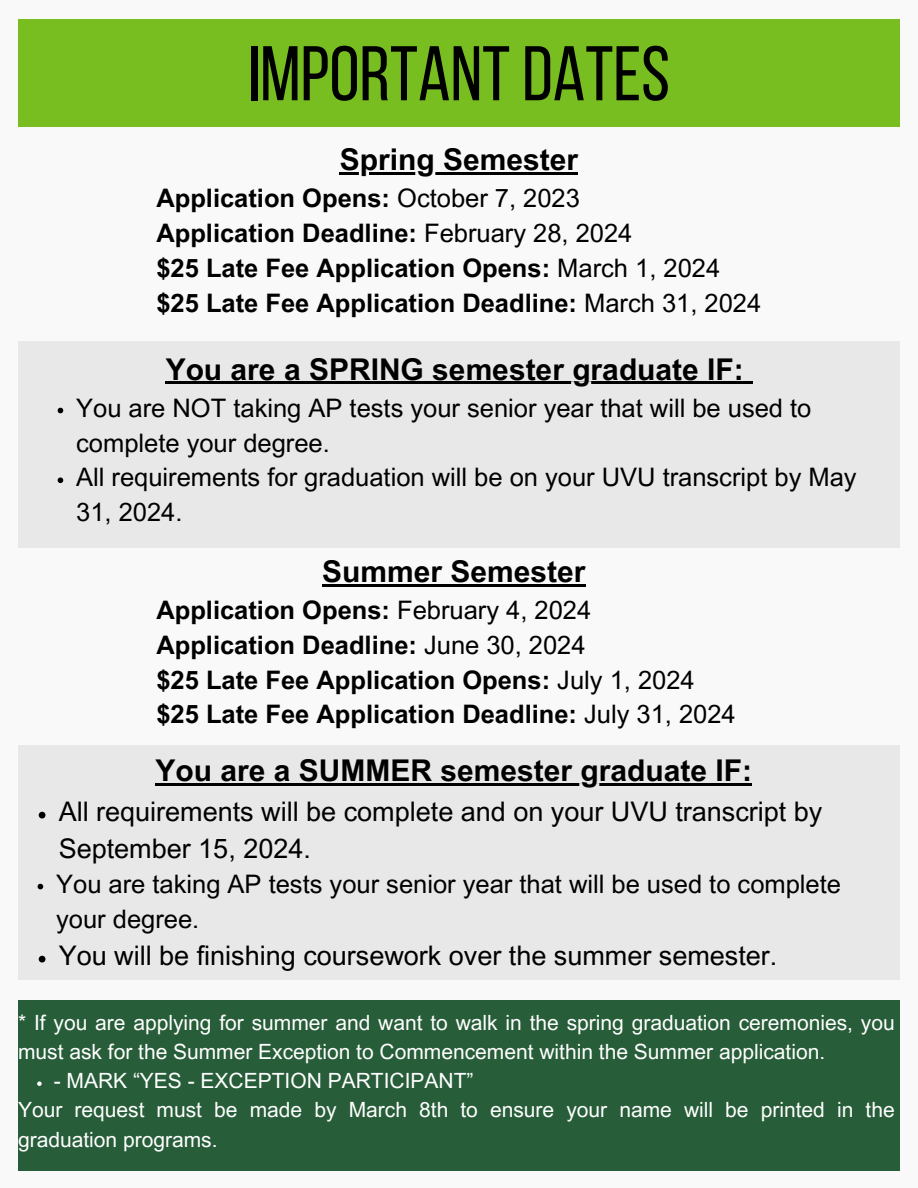
<style>
.page{position:relative;width:918px;height:1188px;background:#f9f9f9}
.page>*{position:absolute;margin:0;border:0;box-sizing:border-box;transform-origin:0 0}
.t1{font:77.25px "Bebas Neue";color:#000}
.t2{font:700 30px "Arial MT Pro";color:#000}
.t3{font:27px/37.2px "Arial MT Pro";color:#000}
.t4{font:700 25.5px "Arial MT Pro";color:#000}
.t5{font:25.5px/34.8px "Arial MT Pro";color:#000}
.t6{font:21px/29.2px "Arial MT Pro";color:#fff}
.s1{font-weight:400}
</style>
<div class="page">
<div style="left:18px;top:19px;width:882px;height:108px;background:#78be20"></div>
<hr style="left:340px;top:172px;width:238px;height:2px;background:#000">
<div style="left:18px;top:341px;width:882px;height:206px;background:#e8e8e8"></div>
<svg style="left:58px;top:408px;width:5px;height:5px"></svg>
<svg style="left:58px;top:477px;width:5px;height:6px"></svg>
<hr style="left:166px;top:382px;width:578px;height:2px;background:#000">
<svg style="left:744px;top:382px;width:8px;height:2px"></svg>
<hr style="left:322px;top:584px;width:263px;height:2px;background:#000">
<div style="left:18px;top:745px;width:882px;height:235px;background:#e8e8e8"></div>
<svg style="left:39px;top:812px;width:6px;height:7px"></svg>
<svg style="left:38px;top:884px;width:5px;height:5px"></svg>
<svg style="left:39px;top:956px;width:6px;height:7px"></svg>
<hr style="left:156px;top:784px;width:596px;height:2px;background:#000">
<div style="left:18px;top:1000px;width:882px;height:171px;background:#275d38"></div>
<svg style="left:37px;top:1081px;width:5px;height:5px"></svg>
<p class="t1" style="left:248px;top:42px;width:423px">IMPORTANTDATES</p>
<p class="t2" style="left:340px;top:148px;width:240px">Spring Semester</p>
<p class="t4" style="left:156px;top:188px;width:425px">Application Opens: <span class="s1">October 7, 2023</span></p>
<p class="t4" style="left:156px;top:223px;width:477px">Application Deadline: <span class="s1">February 28, 2024</span></p>
<p class="t4" style="left:156px;top:258px;width:565px">$25 Late Fee Application Opens: <span class="s1">March 1, 2024</span></p>
<p class="t4" style="left:156px;top:293px;width:606px">$25 Late Fee Application Deadline: <span class="s1">March 31, 2024</span></p>
<p class="t2" style="left:166px;top:358px;width:580px">You are a SPRING semester graduate IF:</p>
<p class="t5" style="left:76px;top:394px;width:737px">You are NOT taking AP tests your senior year that will be used to complete your degree.</p>
<p class="t5" style="left:76px;top:463px;width:782px">All requirements for graduation will be on your UVU transcript by May<br>31, 2024.</p>
<p class="t2" style="left:322px;top:560px;width:265px">Summer Semester</p>
<p class="t4" style="left:156px;top:600px;width:436px">Application Opens: <span class="s1">February 4, 2024</span></p>
<p class="t4" style="left:156px;top:635px;width:431px">Application Deadline: <span class="s1">June 30, 2024</span></p>
<p class="t4" style="left:156px;top:670px;width:540px">$25 Late Fee Application Opens: <span class="s1">July 1, 2024</span></p>
<p class="t4" style="left:156px;top:705px;width:581px">$25 Late Fee Application Deadline: <span class="s1">July 31, 2024</span></p>
<p class="t2" style="left:156px;top:760px;width:598px">You are a SUMMER semester graduate IF:</p>
<p class="t3" style="left:59px;top:796px;width:765px">All requirements will be complete and on your UVU transcript by<br>September 15, 2024.</p>
<p class="t5" style="left:56px;top:870px;width:786px">You are taking AP tests your senior year that will be used to complete your degree.</p>
<p class="t3" style="left:59px;top:940px;width:720px">You will be finishing coursework over the summer semester.</p>
<p class="t6" style="left:18px;top:1010px;width:878px">* If you are applying for summer and want to walk in the spring graduation ceremonies, you must ask for the Summer Exception to Commencement within the Summer application.</p>
<p class="t6" style="left:18px;top:1098px;width:878px">Your request must be made by March 8th to ensure your name will be printed in the graduation programs.</p>
<p class="t6" style="left:54px;top:1069px;width:421px">- MARK “YES - EXCEPTION PARTICIPANT”</p>
</div>
